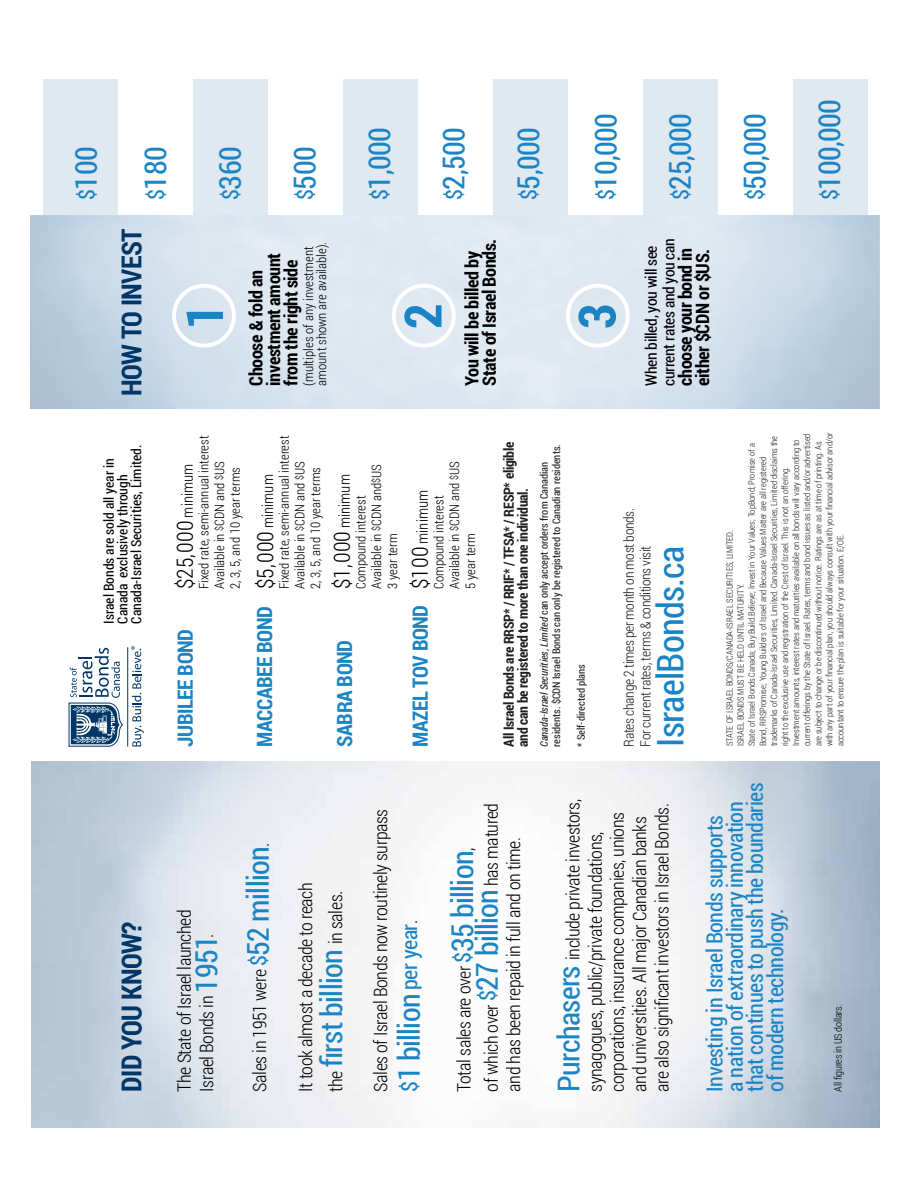
<style>
.page{position:relative;width:918px;height:1188px;background:#fff}
.page>*{position:absolute;margin:0;border:0;box-sizing:border-box;transform-origin:0 0}
.t1{font:700 51.45px "Roboto Condensed";color:#1b84c4}
.t2{font:36.6px "Roboto Condensed";letter-spacing:-.02em;color:#1b84c4}
.t3{font:30.15px "Roboto Condensed";letter-spacing:-.02em;color:#1b84c4}
.t4{font:700 27.45px "Roboto Condensed";letter-spacing:-.02em;color:#003768}
.t5{font:22.2px "Roboto Condensed";letter-spacing:-.02em;color:#1b84c4}
.t6{font:300 22.2px "Roboto Condensed";color:#000}
.t7{font:22.05px/20.1px "Roboto Condensed";letter-spacing:-.02em;color:#1b84c4}
.t8{font:700 21px "Roboto Condensed";letter-spacing:-.02em;color:#1b84c4}
.t9{font:300 18.3px/22.2px "Roboto Condensed";letter-spacing:-.02em;color:#010101}
.t10{font:700 18.3px/17.4px "Roboto Condensed";letter-spacing:-.02em;color:#010101}
.t11{font:15.75px/17.4px "Roboto Condensed";letter-spacing:-.02em;color:#010101}
.t12{font:300 15px "Roboto Condensed";color:#000}
.t13{font:700 13.95px "Roboto Condensed";letter-spacing:-.02em;color:#231f20}
.t14{font:300 13.95px/16.6px "Roboto Condensed";letter-spacing:-.025em;color:#231f20}
.t15{font:13.8px/13.8px "Roboto Condensed";color:#010101}
.t16{font:300 13.05px/15.8px "Roboto Condensed";color:#000}
.t17{font:10.5px "Roboto Condensed";color:#231f20}
.t18{font:300 10.5px "Roboto Condensed";letter-spacing:-.02em;color:#010101}
.t19{font:300 8.7px/11.1px "Roboto Condensed";color:#231f20}
.s1{font-size:22.2px}
.s2{font-size:10.5px}
.s3{font-size:15px}
.s4{font-style:italic}
.s5{font-weight:400;font-size:30.15px;color:#1b84c4}
.s6{font-size:19.65px}
.s7{font-weight:400;font-size:22.2px;color:#1b84c4}
.s8{font-weight:300;font-size:18.3px;color:#010101}
.s9{font-weight:300;font-size:19.65px;color:#010101}
.s10{font-size:30.15px}
</style>
<div class="page">
<div style="left:43px;top:79px;width:75px;height:136px;background:#e0e9f0"></div>
<div style="left:193px;top:79px;width:75px;height:136px;background:#e0e9f0"></div>
<div style="left:343px;top:79px;width:75px;height:136px;background:#e0e9f0"></div>
<div style="left:493px;top:79px;width:75px;height:136px;background:#e0e9f0"></div>
<div style="left:643px;top:79px;width:75px;height:136px;background:#e0e9f0"></div>
<div style="left:793px;top:79px;width:75px;height:136px;background:#e0e9f0"></div>
<svg style="left:69px;top:648px;width:54px;height:99px"></svg>
<hr style="left:127px;top:647px;width:1px;height:99px;background:#003768">
<svg style="left:131px;top:646px;width:13px;height:100px"></svg>
<div style="left:172px;top:284px;width:64px;height:64px;border:4px solid #fff;border-radius:50%"></div>
<div style="left:392px;top:284px;width:64px;height:64px;border:4px solid #fff;border-radius:50%"></div>
<div style="left:566px;top:284px;width:64px;height:64px;border:4px solid #fff;border-radius:50%"></div>
<h3 class="t3" style="left:65px;top:200px;width:55px;rotate:-90deg"><span class="s1">$</span>100</h3>
<h3 class="t3" style="left:135px;top:200px;width:55px;rotate:-90deg"><span class="s1">$</span>180</h3>
<h3 class="t3" style="left:209px;top:200px;width:55px;rotate:-90deg"><span class="s1">$</span>360</h3>
<h3 class="t3" style="left:284px;top:200px;width:55px;rotate:-90deg"><span class="s1">$</span>500</h3>
<h3 class="t3" style="left:358px;top:200px;width:74px;rotate:-90deg"><span class="s1">$</span>1,000</h3>
<h3 class="t3" style="left:433px;top:200px;width:74px;rotate:-90deg"><span class="s1">$</span>2,500</h3>
<h3 class="t3" style="left:508px;top:200px;width:74px;rotate:-90deg"><span class="s1">$</span>5,000</h3>
<h3 class="t3" style="left:585px;top:200px;width:88px;rotate:-90deg"><span class="s1">$</span>10,000</h3>
<h3 class="t3" style="left:659px;top:200px;width:88px;rotate:-90deg"><span class="s1">$</span>25,000</h3>
<h3 class="t3" style="left:734px;top:200px;width:88px;rotate:-90deg"><span class="s1">$</span>50,000</h3>
<h3 class="t4" style="left:112px;top:396px;width:169px;rotate:-90deg">HOW TO INVEST</h3>
<h1 class="t1" style="left:168px;top:329px;width:27px;rotate:-90deg">1</h1>
<h3 class="t10" style="left:247px;top:386px;width:134px;rotate:-90deg">Choose &amp; fold an investment amount from the right side</h3>
<h3 class="t16" style="left:302px;top:386px;width:145px;line-height:13px;rotate:-90deg">(multiples of any investment amount shown are available).</h3>
<h3 class="t11" style="left:642px;top:386px;width:149px;rotate:-90deg">When billed, you will see current rates and you can</h3>
<h3 class="t10" style="left:676px;top:386px;width:139px;rotate:-90deg">choose your bond in either $CDN or $US.</h3>
<h3 class="t10" style="left:463px;top:386px;width:148px;rotate:-90deg">You will be billed by<br>State of Israel Bonds.</h3>
<h1 class="t1" style="left:387px;top:329px;width:27px;rotate:-90deg">2</h1>
<h1 class="t1" style="left:561px;top:329px;width:27px;rotate:-90deg">3</h1>
<h3 class="t3" style="left:808px;top:200px;width:102px;rotate:-90deg"><span class="s1">$</span>100,000</h3>
<h3 class="t15" style="left:101px;top:624px;width:180px;rotate:-90deg">Israel Bonds are sold all year in<br>Canada exclusively through<br>Canada-Israel Securities, Limited.</h3>
<h3 class="t4" style="left:112px;top:1092px;width:171px;rotate:-90deg">DID YOU KNOW?</h3>
<h3 class="t16" style="left:195px;top:589px;width:155px;rotate:-90deg">Fixed rate, semi-annual interest<br>Available in <span class="s2">$</span>CDN and <span class="s2">$</span>US<br>2, 3, 5, and 10 year terms</h3>
<h3 class="t6" style="left:169px;top:589px;width:127px;rotate:-90deg">$25,000 <span class="s3">minimum</span></h3>
<h3 class="t8" style="left:171px;top:747px;width:119px;rotate:-90deg">JUBILEE BOND</h3>
<h3 class="t16" style="left:276px;top:589px;width:155px;rotate:-90deg">Fixed rate, semi-annual interest<br>Available in <span class="s2">$</span>CDN and <span class="s2">$</span>US<br>2, 3, 5, and 10 year terms</h3>
<h3 class="t12" style="left:257px;top:589px;width:116px;rotate:-90deg"><span class="s1">$5,000</span> minimum</h3>
<h3 class="t8" style="left:250px;top:747px;width:142px;rotate:-90deg">MACCABEE BOND</h3>
<h3 class="t12" style="left:334px;top:589px;width:116px;rotate:-90deg"><span class="s1">$1,000</span> minimum</h3>
<h3 class="t16" style="left:353px;top:589px;width:127px;rotate:-90deg">Compound interest<br>Available in <span class="s2">$</span>CDN and<span class="s2">$</span>US<br>3 year term</h3>
<h3 class="t8" style="left:330px;top:747px;width:108px;rotate:-90deg">SABRA BOND</h3>
<h3 class="t16" style="left:431px;top:589px;width:129px;rotate:-90deg">Compound interest<br>Available in <span class="s2">$</span>CDN and <span class="s2">$</span>US<br>5 year term</h3>
<h3 class="t12" style="left:412px;top:589px;width:100px;rotate:-90deg"><span class="s1">$100</span> minimum</h3>
<h3 class="t8" style="left:406px;top:747px;width:144px;rotate:-90deg">MAZEL TOV BOND</h3>
<h3 class="t13" style="left:499px;top:747px;width:307px;rotate:-90deg">All Israel Bonds are RRSP* / RRIF* / TFSA* / RESP* eligible</h3>
<p class="t17" style="left:549px;top:747px;width:304px;rotate:-90deg">residents. $CDN Israel Bonds can only be registered to Canadian residents.</p>
<p class="t17" style="left:537px;top:747px;width:287px;rotate:-90deg"><span class="s4">Canada-Israel Securities</span>, <span class="s4">Limited</span> can only accept orders from Canadian</p>
<h3 class="t13" style="left:513px;top:747px;width:260px;rotate:-90deg">and can be registered to more than one individual.</h3>
<p class="t17" style="left:574px;top:747px;width:84px;rotate:-90deg">* Self-directed plans</p>
<h3 class="t14" style="left:620px;top:747px;width:240px;rotate:-90deg">Rates change 2 times per month on most bonds.<br>For current rates, terms &amp; conditions visit</h3>
<h2 class="t2" style="left:645px;top:747px;width:202px;rotate:-90deg">IsraelBonds.ca</h2>
<h3 class="t9" style="left:173px;top:1092px;width:184px;rotate:-90deg">The State of Israel launched<br>Israel Bonds in <span class="s5">1951</span><span class="s6">.</span></h3>
<h3 class="t9" style="left:248px;top:1092px;width:250px;rotate:-90deg">Sales in 1951 were <span class="s7">$</span><span class="s5">52 million</span><span class="s6">.</span></h3>
<h3 class="t9" style="left:290px;top:1092px;width:211px;line-height:30.2px;rotate:-90deg">It took almost a decade to reach the</h3>
<h3 class="t3" style="left:311px;top:1067px;width:178px;rotate:-90deg">first billion <span class="s8">in sales</span><span class="s9">.</span></h3>
<h3 class="t9" style="left:369px;top:1092px;width:284px;rotate:-90deg">Sales of Israel Bonds now routinely surpass</h3>
<h3 class="t5" style="left:394px;top:1092px;width:173px;rotate:-90deg">$<span class="s10">1 billion</span> per year<span class="s9">.</span></h3>
<h3 class="t9" style="left:480px;top:1092px;width:290px;rotate:-90deg">of which over <span class="s7">$</span><span class="s5">27 billion</span> has matured and has been repaid in full and on time.</h3>
<h3 class="t3" style="left:441px;top:963px;width:116px;rotate:-90deg"><span class="s1">$</span>35 billion<span class="s9">,</span></h3>
<h3 class="t9" style="left:452px;top:1092px;width:127px;rotate:-90deg">Total sales are over</h3>
<h3 class="t9" style="left:561px;top:1092px;width:294px;rotate:-90deg"><span class="s5">Purchasers</span> include private investors,</h3>
<h3 class="t9" style="left:584px;top:1092px;width:290px;rotate:-90deg">synagogues, public/private foundations, corporations, insurance companies, unions and universities. All major Canadian banks are also significant investors in Israel Bonds.</h3>
<p class="t19" style="left:724px;top:746px;width:315px;rotate:-90deg">STATE OF ISRAEL BONDS/CANADA-ISRAEL SECURITIES, LIMITED.<br>ISRAEL BONDS MUST BE HELD UNTIL MATURITY.<br>State of Israel Bonds Canada; Buy.Build.Believe; Invest in Your Values; TopBond; Promise of a Bond, RRSPromise; Young Builders of Israel and Because Values Matter are all registered trademarks of Canada-Israel Securities, Limited. Canada-Israel Securities, Limited disclaims the right to the exclusive use and registration of the Crest of Israel. This is not an offering.<br>Investment amounts, interest rates and maturities available on all bonds will vary according to current offerings by the State of Israel. Rates, terms and bond issues as listed and/or advertised are subject to change or be discontinued without notice. Ratings are as at time of printing. As with any part of your financial plan, you should always consult with your financial advisor and/or accountant to ensure the plan is suitable for your situation. E/OE.</p>
<h3 class="t7" style="left:704px;top:1092px;width:311px;rotate:-90deg">Investing in Israel Bonds supports<br>a nation of extraordinary innovation that continues to push the boundaries of modern technology.</h3>
<p class="t18" style="left:831px;top:1092px;width:89px;rotate:-90deg">All figures in US dollars.</p>
</div>
